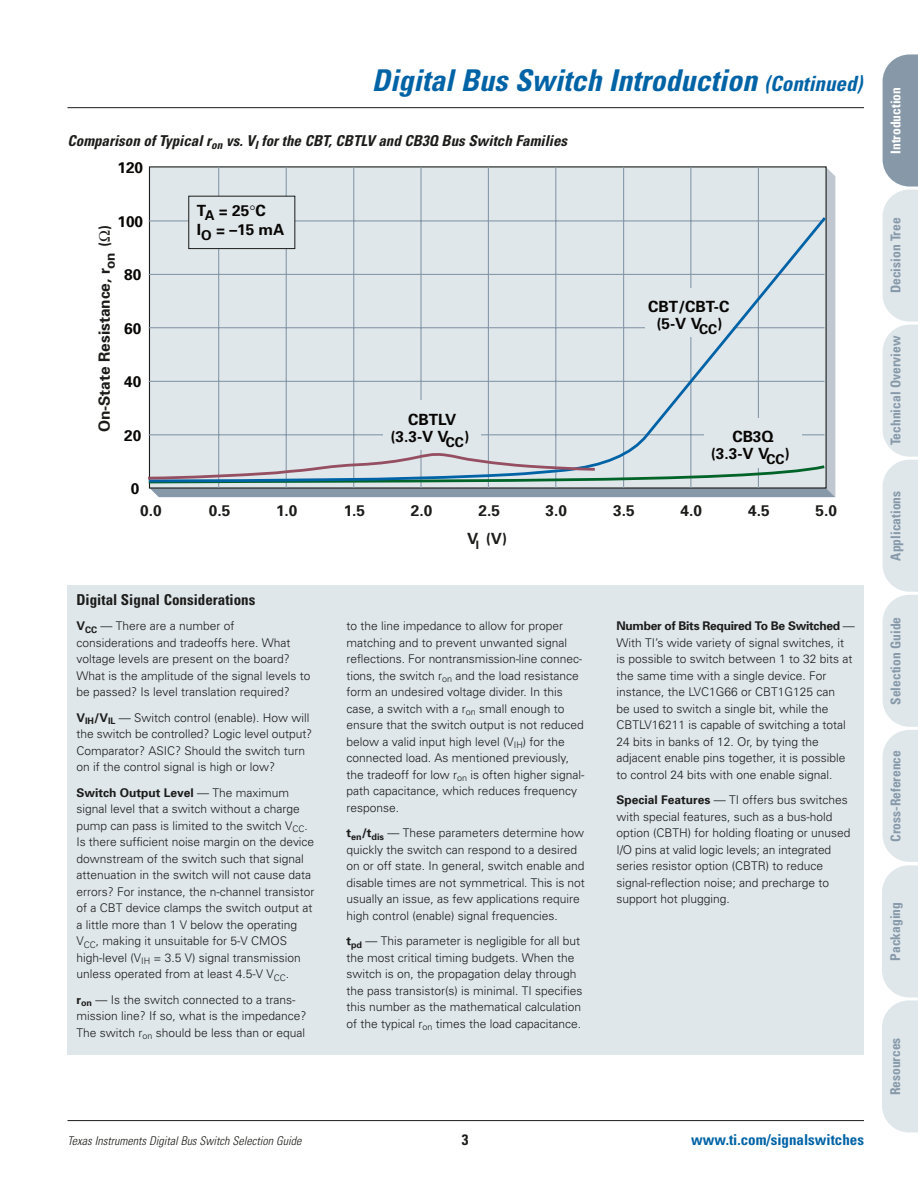
<style>
.page{position:relative;width:918px;height:1188px;background:#fff}
.page>*{position:absolute;margin:0;border:0;box-sizing:border-box;transform-origin:0 0}
.t1{font:italic 700 condensed 30px "Univers";color:#0063a6}
.t2{font:700 15.45px/17.2px "Univers";color:#080604;text-align:center}
.t3{font:700 15.45px "Univers";color:#1c1c1a}
.t4{font:italic 700 condensed 15px "Univers";color:#1c1c1a}
.t5{font:700 condensed 15px "Univers";color:#1c1c1a}
.t6{font:700 condensed 15px "Univers";color:#0063a6}
.t7{font:700 condensed 13.5px "Univers";color:#8799a9}
.t8{font:700 condensed 13.5px "Univers";color:#fff}
.t9{font:700 13.5px "Univers";color:#080604}
.t10{font:700 13.5px "Univers";color:#1c1c1a}
.t11{font:300 12px/16.5px "Univers";color:#1c1c1a}
.t12{font:italic 300 condensed 12px "Univers";color:#1c1c1a}
.t13{font:700 11.55px "Univers";color:#1c1c1a}
.s1{font-size:21px}
.s2{font-weight:700}
</style>
<div class="page">
<hr style="left:68px;top:1120px;width:796px;height:1px;background:#1c1c1a">
<svg style="left:882px;top:54px;width:36px;height:1079px"></svg>
<hr style="left:68px;top:107px;width:796px;height:1px;background:#1c1c1a">
<div style="left:68px;top:585px;width:796px;height:469px;background:#dfe7eb"></div>
<svg style="left:148px;top:167px;width:687px;height:330px;background:#d4dde2"></svg>
<h1 class="t1" style="left:372px;top:69px;width:496px">DigitalBus Switch Introduction <span class="s1">(Continued)</span></h1>
<p class="t4" style="left:68px;top:135px;width:504px">Comparison of Typicalr<sub>on</sub> vs.V<sub>I</sub> forthe CBT,CBTLV and CB3Q Bus Switch Families</p>
<p class="t2" style="left:117px;top:161px;width:27px">120</p>
<p class="t2" style="left:117px;top:214px;width:27px">100</p>
<p class="t3" style="left:99px;top:247px;width:23px;rotate:-90deg">( )</p>
<p class="t10" style="left:105px;top:269px;width:18px;rotate:-90deg">on</p>
<p class="t3" style="left:99px;top:432px;width:166px;rotate:-90deg">On-State Resistance, r</p>
<p class="t2" style="left:124px;top:268px;width:19px">80</p>
<p class="t2" style="left:124px;top:321px;width:19px">60</p>
<p class="t2" style="left:124px;top:375px;width:19px">40</p>
<p class="t2" style="left:124px;top:428px;width:19px">20</p>
<p class="t2" style="left:131px;top:482px;width:10px">0</p>
<p class="t2" style="left:197px;top:203px;width:89px;line-height:18.3px;text-align:left">T<sub>A</sub> = 25 C<br>I<sub>O</sub> = –15 mA</p>
<p class="t2" style="left:390px;top:412px;width:81px">CBTLV (3.3-V V )</p>
<p class="t9" style="left:446px;top:437px;width:20px">CC</p>
<p class="t2" style="left:648px;top:299px;width:83px">CBT/CBT-C (5-V V )</p>
<p class="t9" style="left:699px;top:324px;width:20px">CC</p>
<p class="t2" style="left:711px;top:429px;width:81px">CB3Q (3.3-V V )</p>
<p class="t9" style="left:767px;top:454px;width:20px">CC</p>
<p class="t3" style="left:140px;top:505px;width:23px">0.0</p>
<p class="t3" style="left:209px;top:505px;width:23px">0.5</p>
<p class="t3" style="left:276px;top:505px;width:23px">1.0</p>
<p class="t3" style="left:344px;top:505px;width:23px">1.5</p>
<p class="t3" style="left:411px;top:505px;width:23px">2.0</p>
<p class="t3" style="left:479px;top:505px;width:23px">2.5</p>
<p class="t3" style="left:546px;top:505px;width:23px">3.0</p>
<p class="t3" style="left:613px;top:505px;width:23px">3.5</p>
<p class="t3" style="left:681px;top:505px;width:23px">4.0</p>
<p class="t3" style="left:748px;top:505px;width:23px">4.5</p>
<p class="t3" style="left:815px;top:505px;width:23px">5.0</p>
<p class="t3" style="left:467px;top:533px;width:42px">V (V)</p>
<p class="t13" style="left:476px;top:541px;width:5px">I</p>
<p class="t5" style="left:76px;top:594px;width:180px">Digital Signal Considerations</p>
<p class="t11" style="left:76px;top:619px;width:236px"><span class="s2">V</span><sub>CC</sub> — There are a number of considerations and tradeoffs here. What voltage levels are present on the board?<br>What is the amplitude of the signal levels to be passed? Is level translation required?</p>
<p class="t11" style="left:76px;top:710px;width:237px"><span class="s2">V</span><sub>IH</sub><span class="s2">/V</span><sub>IL</sub> — Switch control (enable). How will the switch be controlled? Logic level output?<br>Comparator? ASIC? Should the switch turn on if the control signal is high or low?</p>
<p class="t11" style="left:76px;top:785px;width:239px"><span class="s2">Switch Output Level</span> — The maximum signal level that a switch without a charge pump can pass is limited to the switch V<sub>CC</sub>.<br>Is there sufficient noise margin on the device downstream of the switch such that signal attenuation in the switch will not cause data errors? For instance, the n-channel transistor of a CBT device clamps the switch output at a little more than 1 V below the operating V<sub>CC</sub>, making it unsuitable for 5-V CMOS high-level (V<sub>IH</sub> = 3.5 V) signal transmission unless operated from at least 4.5-V V<sub>CC</sub>.</p>
<p class="t11" style="left:76px;top:992px;width:232px"><span class="s2">r</span><sub>on</sub> — Is the switch connected to a trans&shy;mission line? If so, what is the impedance?<br>The switch r<sub>on</sub> should be less than or equal</p>
<p class="t11" style="left:346px;top:619px;width:239px">to the line impedance to allow for proper matching and to prevent unwanted signal reflections. For nontransmission-line connec&shy;tions, the switch r<sub>on</sub> and the load resistance form an undesired voltage divider. In this case, a switch with a r<sub>on</sub> small enough to ensure that the switch output is not reduced below a valid input high level (V<sub>IH</sub>) for the connected load. As mentioned previously, the tradeoff for low r<sub>on</sub> is often higher signal&shy;path capacitance, which reduces frequency response.</p>
<p class="t11" style="left:346px;top:826px;width:240px"><span class="s2">t</span><sub>en</sub><span class="s2">/t</span><sub>dis</sub> — These parameters determine how quickly the switch can respond to a desired on or off state. In general, switch enable and disable times are not symmetrical. This is not usually an issue, as few applications require high control (enable) signal frequencies.</p>
<p class="t11" style="left:346px;top:934px;width:237px"><span class="s2">t</span><sub>pd</sub> — This parameter is negligible for all but the most critical timing budgets. When the switch is on, the propagation delay through the pass transistor(s) is minimal. TI specifies this number as the mathematical calculation of the typical r<sub>on</sub> times the load capacitance.</p>
<p class="t11" style="left:617px;top:619px;width:240px"><span class="s2">Number of Bits Required To Be Switched</span> — With TI’s wide variety of signal switches, it is possible to switch between 1 to 32 bits at the same time with a single device. For instance, the LVC1G66 or CBT1G125 can<br>be used to switch a single bit, while the CBTLV16211 is capable of switching a total 24 bits in banks of 12. Or, by tying the adjacent enable pins together, it is possible to control 24 bits with one enable signal.</p>
<p class="t11" style="left:617px;top:793px;width:236px"><span class="s2">Special Features</span> — TI offers bus switches with special features, such as a bus-hold option (CBTH) for holding floating or unused I/O pins at valid logic levels; an integrated series resistor option (CBTR) to reduce signal-reflection noise; and precharge to support hot plugging.</p>
<p class="t12" style="left:68px;top:1136px;width:238px">Texas Instruments DigitalBus Switch Selection Guide</p>
<p class="t5" style="left:462px;top:1134px;width:8px">3</p>
<p class="t6" style="left:691px;top:1134px;width:174px">www.ti.com/signalswitches</p>
<p class="t8" style="left:891px;top:154px;width:68px;rotate:-90deg">Introduction</p>
<p class="t7" style="left:891px;top:293px;width:77px;rotate:-90deg">Decision Tree</p>
<p class="t7" style="left:891px;top:445px;width:111px;rotate:-90deg">Technical Overview</p>
<p class="t7" style="left:891px;top:561px;width:71px;rotate:-90deg">Applications</p>
<p class="t7" style="left:891px;top:705px;width:90px;rotate:-90deg">Selection Guide</p>
<p class="t7" style="left:891px;top:842px;width:93px;rotate:-90deg">Cross-Reference</p>
<p class="t7" style="left:890px;top:961px;width:60px;rotate:-90deg">Packaging</p>
<p class="t7" style="left:890px;top:1095px;width:59px;rotate:-90deg">Resources</p>
</div>
